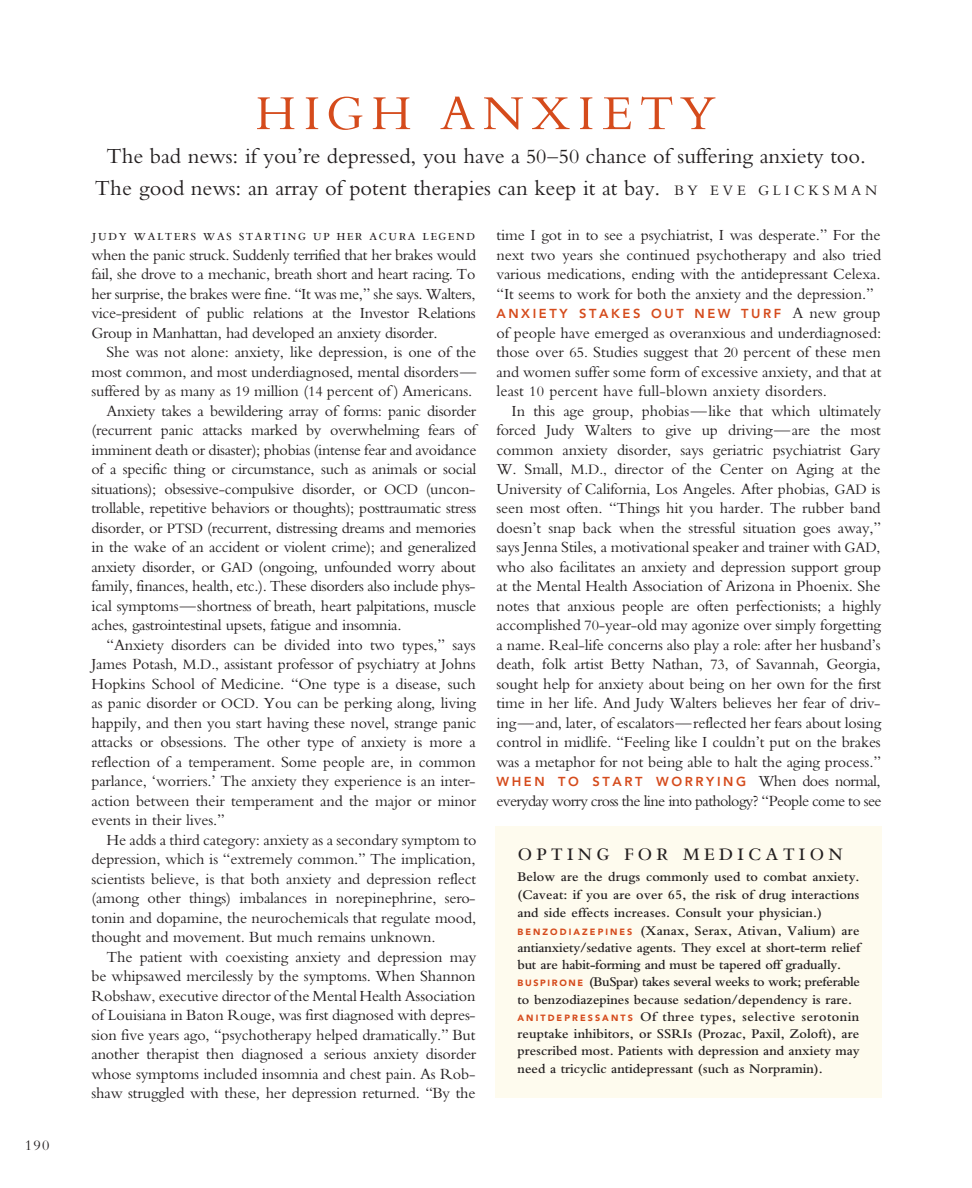
<style>
.page{position:relative;width:972px;height:1188px;background:#fff}
.page>*{position:absolute;margin:0;border:0;box-sizing:border-box;transform-origin:0 0}
.t1{font:51px "Bembo";letter-spacing:.15em;color:#d54b1c}
.t2{font:26.25px "Bembo SC";letter-spacing:.14em;color:#231f20}
.t3{font:22.5px/31.5px "Bembo";letter-spacing:-.005em;color:#231f20;text-align:center}
.t4{font:16.2px/19.5px "Bembo";letter-spacing:-.01em;color:#231f20;text-align:justify}
.t5{font:16.2px "Bembo";letter-spacing:-.04em;color:#231f20}
.t6{font:16.2px "Bembo SC";letter-spacing:.075em;color:#231f20}
.t7{font:15px "Bembo";color:#231f20}
.t8{font:600 13.8px/17.4px "Bembo";color:#231f20}
.t9{font:800 12.9px "Avenir";letter-spacing:.2em;color:#d54b1c}
.s1{font-size:21px}
.s2{font-size:15px}
.s3{font-family:"Bembo";font-weight:400;font-size:16.2px;color:#231f20}
.s4{font-family:"Avenir";font-weight:900;font-size:9px;color:#d54b1c}
</style>
<div class="page">
<div style="left:495px;top:826px;width:387px;height:272px;background:#fefbee"></div>
<p class="t7" style="left:25px;top:1137px;width:26px">190</p>
<h1 class="t1" style="left:255px;top:83px;width:463px">HIGH ANXIETY</h1>
<h3 class="t3" style="left:95px;top:140px;width:784px">The bad news: if you’re depressed, you have a <span class="s1">50–50</span> chance of suffering anxiety too.<br>The good news: an array of potent therapies can keep it at bay. <span class="s2">B Y E V E G L I C K S M A N</span></h3>
<p class="t6" style="left:92px;top:226px;width:386px">judy walters was starting up her acura legend</p>
<p class="t4" style="left:92px;top:244px;width:386px">when the panic struck. Suddenly terrified that her brakes would fail, she drove to a mechanic, breath short and heart racing. To her surprise, the brakes were fine. “It was me,” she says. Walters, vice-president of public relations at the Investor Relations Group in Manhattan, had developed an anxiety disorder.</p>
<p class="t4" style="left:106px;top:342px;width:371px">She was not alone: anxiety, like depression, is one of the</p>
<p class="t4" style="left:92px;top:361px;width:386px">most common, and most underdiagnosed, mental disorders—</p>
<p class="t4" style="left:92px;top:381px;width:382px">suffered by as many as <span class="s2">19</span> million (<span class="s2">14</span> percent of ) Americans.</p>
<p class="t4" style="left:106px;top:400px;width:371px">Anxiety takes a bewildering array of forms: panic disorder</p>
<p class="t4" style="left:92px;top:420px;width:386px">(recurrent panic attacks marked by overwhelming fears of</p>
<p class="t4" style="left:92px;top:439px;width:386px">imminent death or disaster); phobias (intense fear and avoidance</p>
<p class="t4" style="left:92px;top:459px;width:386px">of a specific thing or circumstance, such as animals or social</p>
<p class="t4" style="left:92px;top:478px;width:385px">situations); obsessive-compulsive disorder, or <span class="s2">OCD</span> (uncon-</p>
<p class="t4" style="left:92px;top:498px;width:386px">trollable, repetitive behaviors or thoughts); posttraumatic stress</p>
<p class="t4" style="left:92px;top:517px;width:386px">disorder, or <span class="s2">PTSD</span> (recurrent, distressing dreams and memories</p>
<p class="t4" style="left:92px;top:537px;width:386px">in the wake of an accident or violent crime); and generalized</p>
<p class="t4" style="left:92px;top:556px;width:386px">anxiety disorder, or <span class="s2">GAD</span> (ongoing, unfounded worry about</p>
<p class="t4" style="left:92px;top:576px;width:385px">family, finances, health, etc.). These disorders also include phys-</p>
<p class="t4" style="left:92px;top:595px;width:386px">ical symptoms—shortness of breath, heart palpitations, muscle</p>
<p class="t4" style="left:92px;top:615px;width:312px">aches, gastrointestinal upsets, fatigue and insomnia.</p>
<p class="t4" style="left:106px;top:634px;width:371px">“Anxiety disorders can be divided into two types,” says</p>
<p class="t4" style="left:92px;top:654px;width:386px">James Potash, <span class="s2">M.D.,</span> assistant professor of psychiatry at Johns</p>
<p class="t4" style="left:92px;top:673px;width:386px">Hopkins School of Medicine. “One type is a disease, such</p>
<p class="t4" style="left:92px;top:693px;width:386px">as panic disorder or <span class="s2">OCD.</span> You can be perking along, living</p>
<p class="t4" style="left:92px;top:712px;width:386px">happily, and then you start having these novel, strange panic</p>
<p class="t4" style="left:92px;top:732px;width:386px">attacks or obsessions. The other type of anxiety is more a</p>
<p class="t4" style="left:92px;top:751px;width:386px">reflection of a temperament. Some people are, in common</p>
<p class="t4" style="left:92px;top:771px;width:385px">parlance, ‘worriers.’ The anxiety they experience is an inter-</p>
<p class="t4" style="left:92px;top:790px;width:386px">action between their temperament and the major or minor</p>
<p class="t4" style="left:92px;top:810px;width:135px">events in their lives.”</p>
<p class="t4" style="left:106px;top:829px;width:371px">He adds a third category: anxiety as a secondary symptom to</p>
<p class="t4" style="left:92px;top:849px;width:386px">depression, which is “extremely common.” The implication,</p>
<p class="t4" style="left:92px;top:868px;width:386px">scientists believe, is that both anxiety and depression reflect</p>
<p class="t4" style="left:92px;top:888px;width:385px">(among other things) imbalances in norepinephrine, sero-</p>
<p class="t4" style="left:92px;top:907px;width:386px">tonin and dopamine, the neurochemicals that regulate mood,</p>
<p class="t4" style="left:92px;top:927px;width:346px">thought and movement. But much remains unknown.</p>
<p class="t4" style="left:106px;top:946px;width:371px">The patient with coexisting anxiety and depression may</p>
<p class="t4" style="left:92px;top:966px;width:386px">be whipsawed mercilessly by the symptoms. When Shannon</p>
<p class="t4" style="left:92px;top:985px;width:386px">Robshaw, executive director of the Mental Health Association</p>
<p class="t4" style="left:92px;top:1005px;width:385px">of Louisiana in Baton Rouge, was first diagnosed with depres-</p>
<p class="t4" style="left:92px;top:1024px;width:386px">sion five years ago, “psychotherapy helped dramatically.” But</p>
<p class="t4" style="left:92px;top:1044px;width:386px">another therapist then diagnosed a serious anxiety disorder</p>
<p class="t4" style="left:92px;top:1063px;width:386px">whose symptoms included insomnia and chest pain. As Rob-</p>
<p class="t4" style="left:92px;top:1083px;width:386px">shaw struggled with these, her depression returned. “By the</p>
<p class="t4" style="left:496px;top:225px;width:386px">time I got in to see a psychiatrist, I was desperate.” For the next two years she continued psychotherapy and also tried various medications, ending with the antidepressant Celexa. “It seems to work for both the anxiety and the depression.”</p>
<p class="t9" style="left:496px;top:306px;width:386px">ANXIETY STAKES OUT NEW TURF <span class="s3">A new group</span></p>
<p class="t4" style="left:496px;top:322px;width:387px">of people have emerged as overanxious and underdiagnosed: those over <span class="s2">65.</span> Studies suggest that <span class="s2">20</span> percent of these men and women suffer some form of excessive anxiety, and that at least <span class="s2">10</span> percent have full-blown anxiety disorders.</p>
<p class="t4" style="left:496px;top:400px;width:386px;text-indent:15px">In this age group, phobias—like that which ultimately forced Judy Walters to give up driving—are the most common anxiety disorder, says geriatric psychiatrist Gary W. Small, <span class="s2">M.D.,</span> director of the Center on Aging at the University of California, Los Angeles. After phobias, <span class="s2">GAD</span> is seen most often. “Things hit you harder. The rubber band doesn’t snap back when the stressful situation goes away,” says Jenna Stiles, a motivational speaker and trainer with <span class="s2">GAD, </span>who also facilitates an anxiety and depression support group at the Mental Health Association of Arizona in Phoenix. She notes that anxious people are often perfectionists; a highly accomplished <span class="s2">70</span>-year-old may agonize over simply forgetting a name. Real-life concerns also play a role<span class="s2">:</span> after her husband’s death, folk artist Betty Nathan, <span class="s2">73,</span> of Savannah, Georgia, sought help for anxiety about being on her own for the first time in her life. And Judy Walters believes her fear of driv&shy;ing—and, later, of escalators—reflected her fears about losing control in midlife. “Feeling like I couldn’t put on the brakes was a metaphor for not being able to halt the aging process.”</p>
<p class="t9" style="left:496px;top:774px;width:386px">WHEN TO START WORRYING <span class="s3">When does normal,</span></p>
<p class="t5" style="left:496px;top:791px;width:387px">everyday worry cross the line into pathology? “People come to see</p>
<h2 class="t2" style="left:518px;top:838px;width:327px">opting for medication</h2>
<p class="t8" style="left:518px;top:868px;width:344px">Below are the drugs commonly used to combat anxiety. (Caveat: if you are over 65, the risk of drug interactions and side effects increases. Consult your physician.)<br><span class="s4">B E N Z O D I A Z E P I N E S</span> (Xanax, Serax, Ativan, Valium) are antianxiety/sedative agents. They excel at short-term relief but are habit-forming and must be tapered off gradually.<br><span class="s4">B U S P I R O N E</span> (BuSpar) takes several weeks to work; preferable to benzodiazepines because sedation/dependency is rare.<br><span class="s4">A N I T D E P R E S S A N T S</span> Of three types, selective serotonin reuptake inhibitors, or SSRIs (Prozac, Paxil, Zoloft), are prescribed most. Patients with depression and anxiety may need a tricyclic antidepressant (such as Norpramin).</p>
</div>
